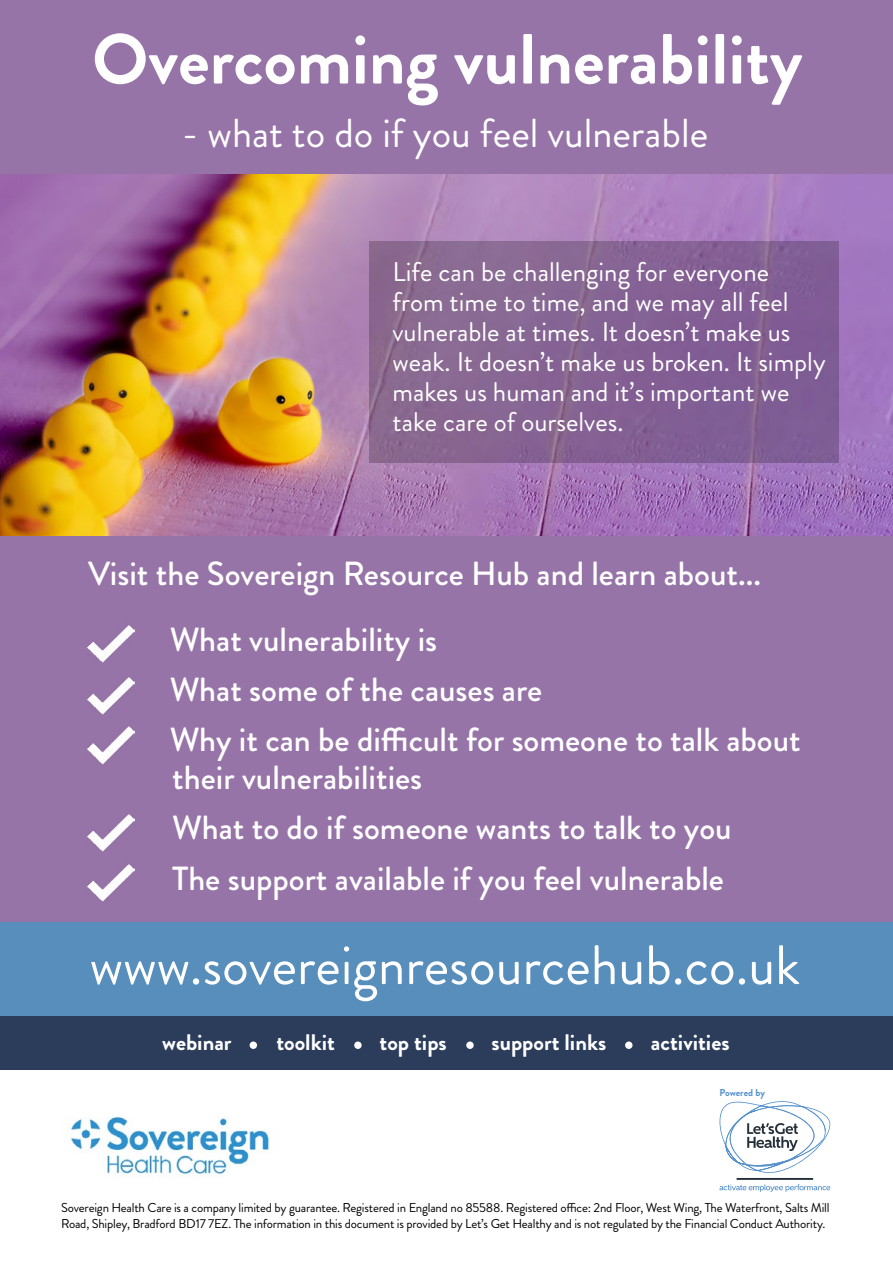
<style>
.page{position:relative;width:893px;height:1263px;background:#fff}
.page>*{position:absolute;margin:0;border:0;box-sizing:border-box;transform-origin:0 0}
.t1{font:700 70.8px "Brandon Grotesque";color:#fff}
.t2{font:55.5px "Brandon Grotesque";color:#fff}
.t3{font:40.5px "Brandon Grotesque";color:#fff}
.t4{font:500 33.45px/50.1px "Brandon Grotesque";color:#fff}
.t5{font:27px/30px "Brandon Grotesque";color:#fff}
.t6{font:700 22.5px "Brandon Grotesque";color:#fff}
.t7{font:12.9px/16.5px "Brandon Grotesque";letter-spacing:-.015em;color:#020203}
.t8{font:700 10.05px "Brandon Grotesque";color:#5390cd}
</style>
<div class="page">
<div style="left:0;top:0;width:893px;height:1034px;background:#9774a8"></div>
<img style="left:70px;top:1117px;width:200px;height:58px">
<svg style="left:719px;top:1101px;width:111px;height:72px"></svg>
<svg style="left:719px;top:1184px;width:111px;height:8px"></svg>
<hr style="left:737px;top:1178px;width:76px;height:2px;background:#25303b">
<img style="left:0;top:174px;width:893px;height:362px">
<div style="left:0;top:923px;width:893px;height:94px;background:#578ebb"></div>
<div style="left:0;top:1016px;width:893px;height:54px;background:#2c3d5b"></div>
<div style="left:250px;top:1041px;width:7px;height:8px;background:#fff;border-radius:50%"></div>
<div style="left:354px;top:1041px;width:8px;height:8px;background:#fff;border-radius:50%"></div>
<div style="left:466px;top:1041px;width:8px;height:8px;background:#fff;border-radius:50%"></div>
<div style="left:625px;top:1041px;width:7px;height:8px;background:#fff;border-radius:50%"></div>
<img style="left:88px;top:625px;width:46px;height:38px">
<img style="left:88px;top:677px;width:46px;height:38px">
<img style="left:88px;top:726px;width:46px;height:39px">
<img style="left:88px;top:814px;width:46px;height:38px">
<img style="left:88px;top:864px;width:46px;height:38px">
<div style="left:370px;top:241px;width:469px;height:222px;background:#856294"></div>
<h1 class="t1" style="left:92px;top:10px;width:712px">Overcoming vulnerability</h1>
<h3 class="t3" style="left:182px;top:105px;width:528px">- what to do if you feel vulnerable</h3>
<h3 class="t5" style="left:392px;top:257px;width:435px">Life can be challenging for everyone from time to time, and we may all feel vulnerable at times. It doesn’t make us weak. It doesn’t make us broken. It simply makes us human and it’s important we take care of ourselves.</h3>
<h3 class="t4" style="left:88px;top:549px;width:674px">Visit the Sovereign Resource Hub and learn about...</h3>
<h3 class="t4" style="left:170px;top:615px;width:632px">What vulnerability is<br>What some of the causes are<br>Why it can be difficult for someone to talk about</h3>
<h3 class="t4" style="left:172px;top:753px;width:561px">their vulnerabilities<br>What to do if someone wants to talk to you<br>The support available if you feel vulnerable</h3>
<h2 class="t2" style="left:90px;top:927px;width:712px">www.sovereignresourcehub.co.uk</h2>
<h3 class="t6" style="left:162px;top:1027px;width:71px">webinar</h3>
<h3 class="t6" style="left:276px;top:1027px;width:60px">toolkit</h3>
<h3 class="t6" style="left:380px;top:1027px;width:69px">top tips</h3>
<h3 class="t6" style="left:491px;top:1027px;width:116px">support links</h3>
<h3 class="t6" style="left:651px;top:1027px;width:80px">activities</h3>
<p class="t8" style="left:719px;top:1085px;width:47px">Powered by</p>
<p class="t7" style="left:61px;top:1199px;width:770px">Sovereign Health Care is a company limited by guarantee. Registered in England no 85588. Registered office: 2nd Floor, West Wing, The Waterfront, Salts Mill<br>Road, Shipley, Bradford BD17 7EZ. The information in this document is provided by Let’s Get Healthy and is not regulated by the Financial Conduct Authority.</p>
</div>
